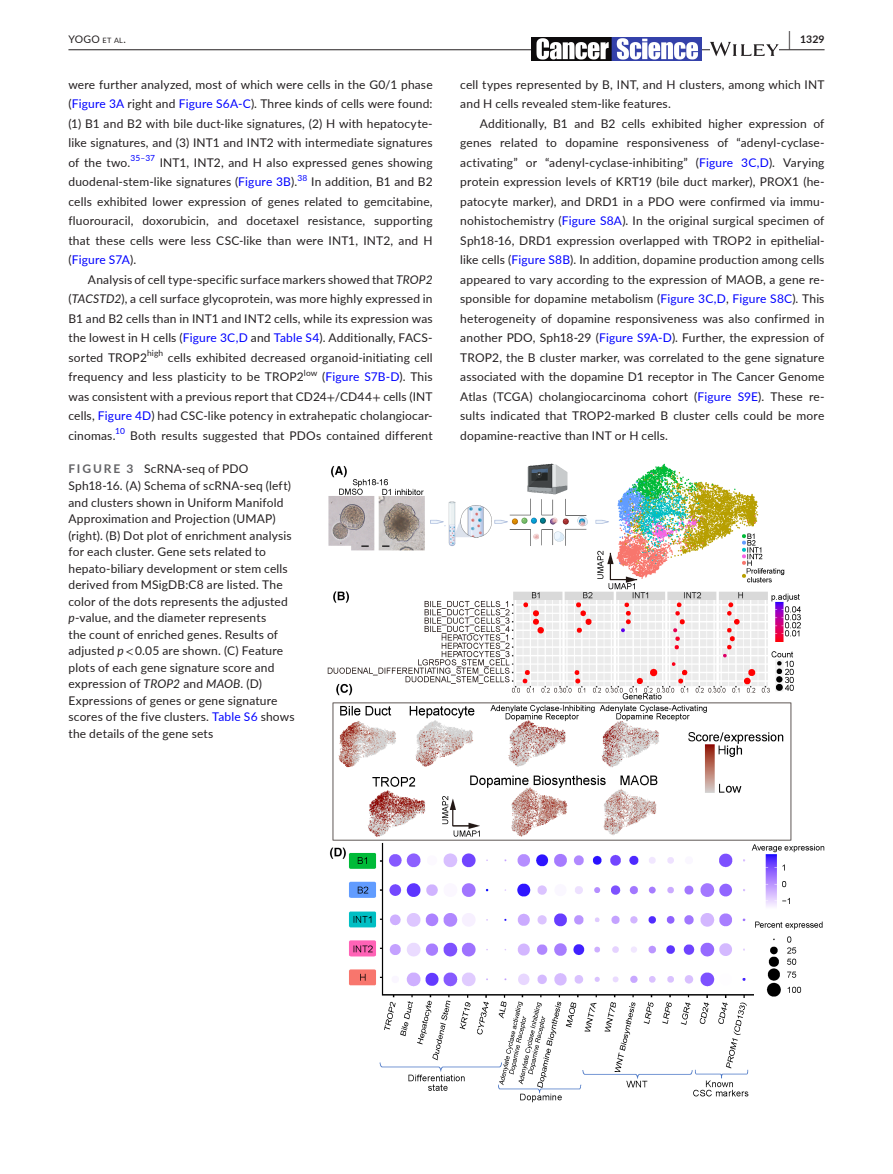
<style>
.page{position:relative;width:893px;height:1174px;background:#fff}
.page>*{position:absolute;margin:0;border:0;box-sizing:border-box;transform-origin:0 0}
.t1{font:12px/19.5px "Lato";letter-spacing:.015em;color:#231f20;text-align:justify}
.t2{font:10.5px "Lato";color:#231f20}
.t3{font:700 10.5px "Lato";color:#231f20}
.t4{font:8.4px "Lato";letter-spacing:.005em;color:#00f}
.t5{font:8.4px "Lato";letter-spacing:.02em;color:#231f20}
.s1{font-size:7.35px}
.s2{font-size:19.5px}
.s3{color:#00f}
.s4{font-style:italic}
.s5{font-family:"STIX"}
.s6{font-weight:700;color:#636366}
</style>
<div class="page">
<hr style="left:68px;top:49px;width:756px;height:1px;background:#231f20">
<img style="left:531px;top:37px;width:170px;height:24px">
<svg style="left:710px;top:42px;width:69px;height:14px"></svg>
<img style="left:327px;top:464px;width:497px;height:639px">
<p class="t2" style="left:68px;top:31px;width:59px">YOGO <span class="s1">et al</span>.</p>
<p class="t3" style="left:789px;top:31px;width:37px"><span class="s2">|</span> 1329</p>
<p class="t1" style="left:68px;top:74px;width:366px">were further analyzed, most of which were cells in the G0/1 phase (<span class="s3">Figure 3A</span> right and <span class="s3">Figure S6A-C</span>). Three kinds of cells were found: (1) B1 and B2 with bile duct-like signatures, (2) H with hepatocyte&shy;like signatures, and (3) INT1 and INT2 with intermediate signatures of the two.</p>
<p class="t1" style="left:460px;top:74px;width:366px">cell types represented by B, INT, and H clusters, among which INT and H cells revealed stem-like features.</p>
<p class="t1" style="left:460px;top:113px;width:366px;text-indent:20px">Additionally, B1 and B2 cells exhibited higher expression of genes related to dopamine responsiveness of “adenyl-cyclase&shy;activating” or “adenyl-cyclase-inhibiting” (<span class="s3">Figure 3C,D</span>). Varying protein expression levels of KRT19 (bile duct marker), PROX1 (he&shy;patocyte marker), and DRD1 in a PDO were confirmed via immu&shy;nohistochemistry (<span class="s3">Figure S8A</span>). In the original surgical specimen of Sph18-16, DRD1 expression overlapped with TROP2 in epithelial&shy;like cells (<span class="s3">Figure S8B</span>). In addition, dopamine production among cells appeared to vary according to the expression of MAOB, a gene re&shy;sponsible for dopamine metabolism (<span class="s3">Figure 3C,D</span>, <span class="s3">Figure S8C</span>). This heterogeneity of dopamine responsiveness was also confirmed in another PDO, Sph18-29 (<span class="s3">Figure S9A-D</span>). Further, the expression of TROP2, the B cluster marker, was correlated to the gene signature associated with the dopamine D1 receptor in The Cancer Genome Atlas (TCGA) cholangiocarcinoma cohort (<span class="s3">Figure S9E</span>). These re&shy;sults indicated that TROP2-marked B cluster cells could be more dopamine-reactive than INT or H cells.</p>
<p class="t4" style="left:131px;top:152px;width:26px">35–37</p>
<p class="t1" style="left:68px;top:152px;width:366px;text-indent:91px">INT1, INT2, and H also expressed genes showing duodenal-stem-like signatures (<span class="s3">Figure 3B</span>).</p>
<p class="t4" style="left:297px;top:172px;width:12px">38</p>
<p class="t1" style="left:68px;top:171px;width:366px;text-indent:243px">In addition, B1 and B2 cells exhibited lower expression of genes related to gemcitabine, fluorouracil, doxorubicin, and docetaxel resistance, supporting that these cells were less CSC-like than were INT1, INT2, and H (<span class="s3">Figure S7A</span>).</p>
<p class="t1" style="left:68px;top:269px;width:366px;text-indent:19px">Analysis of cell type-specific surface markers showed that <span class="s4">TROP2 </span>(<span class="s4">TACSTD2</span>), a cell surface glycoprotein, was more highly expressed in B1 and B2 cells than in INT1 and INT2 cells, while its expression was the lowest in H cells (<span class="s3">Figure 3C,D</span> and <span class="s3">Table S4</span>). Additionally, FACS&shy;sorted TROP2</p>
<p class="t5" style="left:147px;top:347px;width:18px">high</p>
<p class="t1" style="left:68px;top:347px;width:366px;text-indent:100px">cells exhibited decreased organoid-initiating cell frequency and less plasticity to be TROP2</p>
<p class="t5" style="left:304px;top:367px;width:15px">low</p>
<p class="t1" style="left:68px;top:366px;width:366px;text-indent:254px">(<span class="s3">Figure S7B-D</span>). This was consistent with a previous report that CD24<span class="s5">+</span>/CD44<span class="s5">+</span> cells (INT cells, <span class="s3">Figure 4D</span>) had CSC-like potency in extrahepatic cholangiocar&shy;cinomas.</p>
<p class="t4" style="left:115px;top:425px;width:11px">10</p>
<p class="t1" style="left:130px;top:425px;width:304px">Both results suggested that PDOs contained different</p>
<p class="t1" style="left:68px;top:460px;width:228px;line-height:16.5px;text-align:left"><span class="s6">FIGURE 3</span> ScRNA-seq of PDO Sph18-16. (A) Schema of scRNA-seq (left) and clusters shown in Uniform Manifold Approximation and Projection (UMAP) (right). (B) Dot plot of enrichment analysis for each cluster. Gene sets related to hepato-biliary development or stem cells derived from MSigDB:C8 are listed. The color of the dots represents the adjusted <span class="s4">p</span>-value, and the diameter represents<br>the count of enriched genes. Results of adjusted <span class="s4">p</span><span class="s5">&lt;</span> 0.05 are shown. (C) Feature plots of each gene signature score and expression of <span class="s4">TROP2</span> and <span class="s4">MAOB</span>. (D)<br>Expressions of genes or gene signature scores of the five clusters. <span class="s3">Table S6</span> shows the details of the gene sets</p>
</div>
